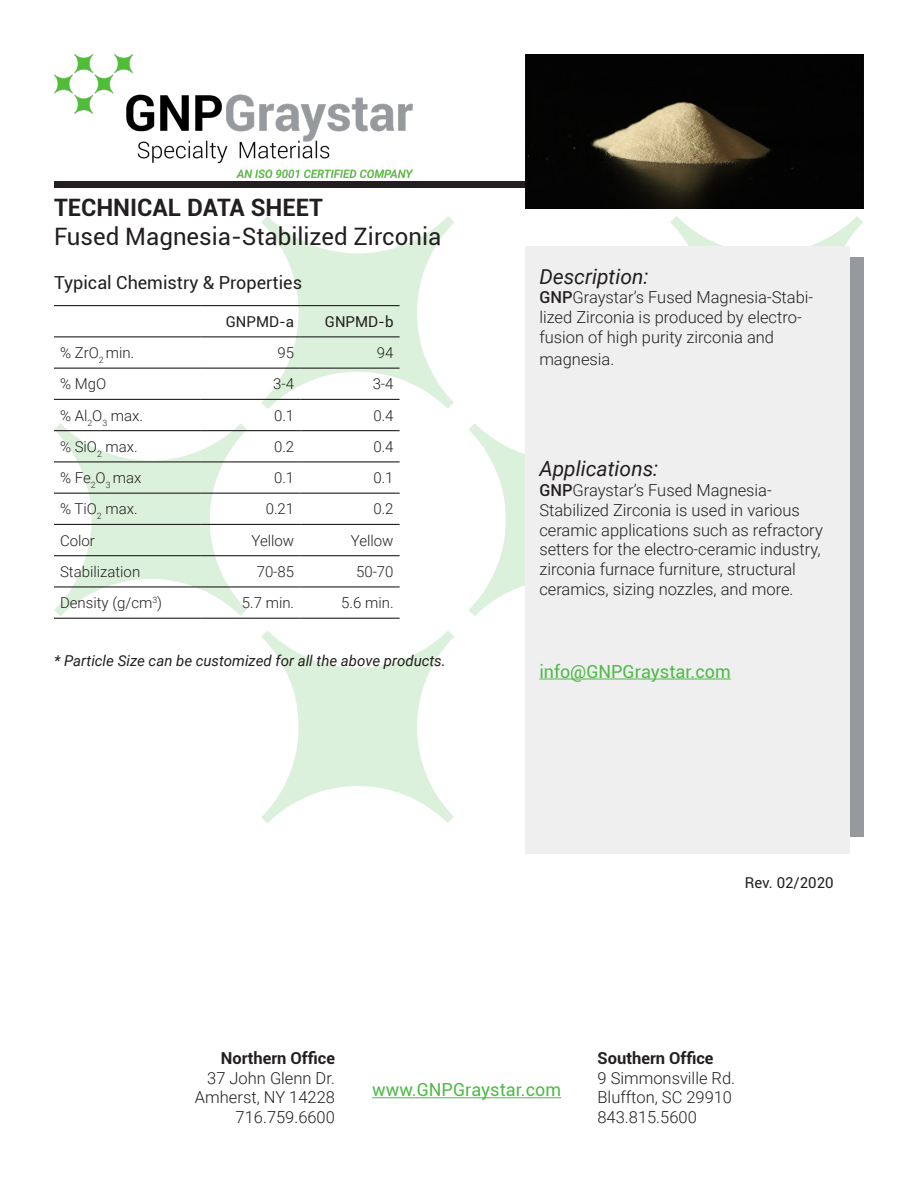
<style>
.page{position:relative;width:918px;height:1188px;background:#fff}
.page>*{position:absolute;margin:0;border:0;box-sizing:border-box;transform-origin:0 0}
.t1{font:24px/28.8px "Roboto";color:#231f20}
.t2{font:italic 21px "Roboto";color:#231f20}
.t3{font:18px "Roboto";color:#50b949}
.t4{font:18px "Roboto";color:#231f20}
.t5{font:300 16.5px/19.8px "Roboto";color:#231f20}
.t6{font:300 15px "Roboto";color:#231f20}
.t7{font:italic 15px "Roboto";color:#231f20}
.t8{font:15px "Roboto";color:#231f20}
.s1{font-weight:700}
.s2{font-weight:500}
</style>
<div class="page">
<div style="left:54px;top:181px;width:810px;height:7px;background:#231f20"></div>
<img style="left:54px;top:54px;width:359px;height:123px">
<img style="left:525px;top:54px;width:339px;height:155px">
<svg style="left:261px;top:216px;width:193px;height:193px"></svg>
<svg style="left:670px;top:216px;width:193px;height:31px"></svg>
<svg style="left:54px;top:423px;width:193px;height:193px"></svg>
<svg style="left:468px;top:423px;width:57px;height:193px"></svg>
<svg style="left:261px;top:630px;width:193px;height:193px"></svg>
<div style="left:539px;top:257px;width:325px;height:580px;background:#96999e"></div>
<div style="left:525px;top:247px;width:325px;height:607px;background:#efefef"></div>
<hr style="left:539px;top:679px;width:192px;height:1px;background:#50b949">
<hr style="left:54px;top:305px;width:147px;height:1px;background:#231f20">
<hr style="left:201px;top:305px;width:99px;height:1px;background:#231f20">
<hr style="left:300px;top:305px;width:100px;height:1px;background:#231f20">
<hr style="left:54px;top:336px;width:147px;height:1px;background:#231f20">
<hr style="left:201px;top:336px;width:99px;height:1px;background:#231f20">
<hr style="left:300px;top:336px;width:100px;height:1px;background:#231f20">
<hr style="left:54px;top:368px;width:147px;height:1px;background:#231f20">
<hr style="left:201px;top:368px;width:99px;height:1px;background:#231f20">
<hr style="left:300px;top:368px;width:100px;height:1px;background:#231f20">
<hr style="left:54px;top:399px;width:147px;height:1px;background:#231f20">
<hr style="left:201px;top:399px;width:99px;height:1px;background:#231f20">
<hr style="left:300px;top:399px;width:100px;height:1px;background:#231f20">
<hr style="left:54px;top:430px;width:147px;height:1px;background:#231f20">
<hr style="left:201px;top:430px;width:99px;height:1px;background:#231f20">
<hr style="left:300px;top:430px;width:100px;height:1px;background:#231f20">
<hr style="left:54px;top:461px;width:147px;height:1px;background:#231f20">
<hr style="left:201px;top:461px;width:99px;height:1px;background:#231f20">
<hr style="left:300px;top:461px;width:100px;height:1px;background:#231f20">
<hr style="left:54px;top:493px;width:147px;height:1px;background:#231f20">
<hr style="left:201px;top:493px;width:99px;height:1px;background:#231f20">
<hr style="left:300px;top:493px;width:100px;height:1px;background:#231f20">
<hr style="left:54px;top:524px;width:147px;height:1px;background:#231f20">
<hr style="left:201px;top:524px;width:99px;height:1px;background:#231f20">
<hr style="left:300px;top:524px;width:100px;height:1px;background:#231f20">
<hr style="left:54px;top:555px;width:147px;height:1px;background:#231f20">
<hr style="left:201px;top:555px;width:99px;height:1px;background:#231f20">
<hr style="left:300px;top:555px;width:100px;height:1px;background:#231f20">
<hr style="left:54px;top:586px;width:147px;height:2px;background:#231f20">
<hr style="left:201px;top:586px;width:99px;height:2px;background:#231f20">
<hr style="left:300px;top:586px;width:100px;height:2px;background:#231f20">
<hr style="left:54px;top:618px;width:147px;height:1px;background:#231f20">
<hr style="left:201px;top:618px;width:99px;height:1px;background:#231f20">
<hr style="left:300px;top:618px;width:100px;height:1px;background:#231f20">
<hr style="left:372px;top:1097px;width:189px;height:1px;background:#50b949">
<p class="t1" style="left:54px;top:192px;width:389px"><span class="s1">TECHNICAL DATA SHEET<br></span>Fused Magnesia-Stabilized Zirconia</p>
<p class="t4" style="left:54px;top:270px;width:250px">Typical Chemistry &amp; Properties</p>
<p class="t8" style="left:226px;top:311px;width:70px">GNPMD-a</p>
<p class="t8" style="left:325px;top:311px;width:70px">GNPMD-b</p>
<p class="t6" style="left:60px;top:342px;width:76px">% ZrO<sub>2</sub> min.</p>
<p class="t6" style="left:278px;top:342px;width:18px">95</p>
<p class="t6" style="left:377px;top:342px;width:18px">94</p>
<p class="t6" style="left:60px;top:374px;width:48px">% MgO</p>
<p class="t6" style="left:273px;top:374px;width:22px">3-4</p>
<p class="t6" style="left:373px;top:374px;width:22px">3-4</p>
<p class="t6" style="left:60px;top:405px;width:85px">% Al<sub>2</sub>O<sub>3</sub> max.</p>
<p class="t6" style="left:274px;top:405px;width:22px">0.1</p>
<p class="t6" style="left:373px;top:405px;width:22px">0.4</p>
<p class="t6" style="left:60px;top:436px;width:79px">% SiO<sub>2</sub> max.</p>
<p class="t6" style="left:274px;top:436px;width:22px">0.2</p>
<p class="t6" style="left:373px;top:436px;width:22px">0.4</p>
<p class="t6" style="left:60px;top:467px;width:83px">% Fe<sub>2</sub>O<sub>3</sub> max</p>
<p class="t6" style="left:274px;top:467px;width:22px">0.1</p>
<p class="t6" style="left:373px;top:467px;width:22px">0.1</p>
<p class="t6" style="left:60px;top:499px;width:79px">% TiO<sub>2</sub> max.</p>
<p class="t6" style="left:266px;top:499px;width:30px">0.21</p>
<p class="t6" style="left:373px;top:499px;width:22px">0.2</p>
<p class="t6" style="left:60px;top:530px;width:36px">Color</p>
<p class="t6" style="left:252px;top:530px;width:44px">Yellow</p>
<p class="t6" style="left:351px;top:530px;width:44px">Yellow</p>
<p class="t6" style="left:60px;top:561px;width:82px">Stabilization</p>
<p class="t6" style="left:257px;top:561px;width:39px">70-85</p>
<p class="t6" style="left:356px;top:561px;width:39px">50-70</p>
<p class="t6" style="left:60px;top:592px;width:104px">Density (g/cm<sup>3</sup>)</p>
<p class="t6" style="left:242px;top:592px;width:54px">5.7 min.</p>
<p class="t6" style="left:341px;top:592px;width:54px">5.6 min.</p>
<p class="t7" style="left:54px;top:650px;width:393px">* Particle Size can be customized for all the above products.</p>
<p class="t2" style="left:539px;top:261px;width:111px">Description:</p>
<p class="t5" style="left:539px;top:287px;width:276px"><span class="s2">GNP</span>Graystar’s Fused Magnesia-Stabi&shy;lized Zirconia is produced by electro&shy;fusion of high purity zirconia and</p>
<p class="t5" style="left:539px;top:348px;width:77px">magnesia.</p>
<p class="t2" style="left:539px;top:454px;width:121px">Applications:</p>
<p class="t5" style="left:539px;top:480px;width:285px"><span class="s2">GNP</span>Graystar’s Fused Magnesia-Stabilized Zirconia is used in various ceramic applications such as refractory setters for the electro-ceramic industry, zirconia furnace furniture, structural ceramics, sizing nozzles, and more.</p>
<p class="t3" style="left:539px;top:659px;width:193px">info@GNPGraystar.com</p>
<p class="t8" style="left:745px;top:872px;width:90px">Rev. 02/2020</p>
<p class="t5" style="left:195px;top:1047px;width:141px;text-align:right"><span class="s1">Northern Office<br></span>37 John Glenn Dr.<br>Amherst, NY 14228<br>716.759.6600</p>
<p class="t5" style="left:598px;top:1047px;width:139px"><span class="s1">Southern Office<br></span>9 Simmonsville Rd.<br>Bluffton, SC 29910<br>843.815.5600</p>
<p class="t3" style="left:372px;top:1077px;width:191px">www.GNPGraystar.com</p>
</div>
